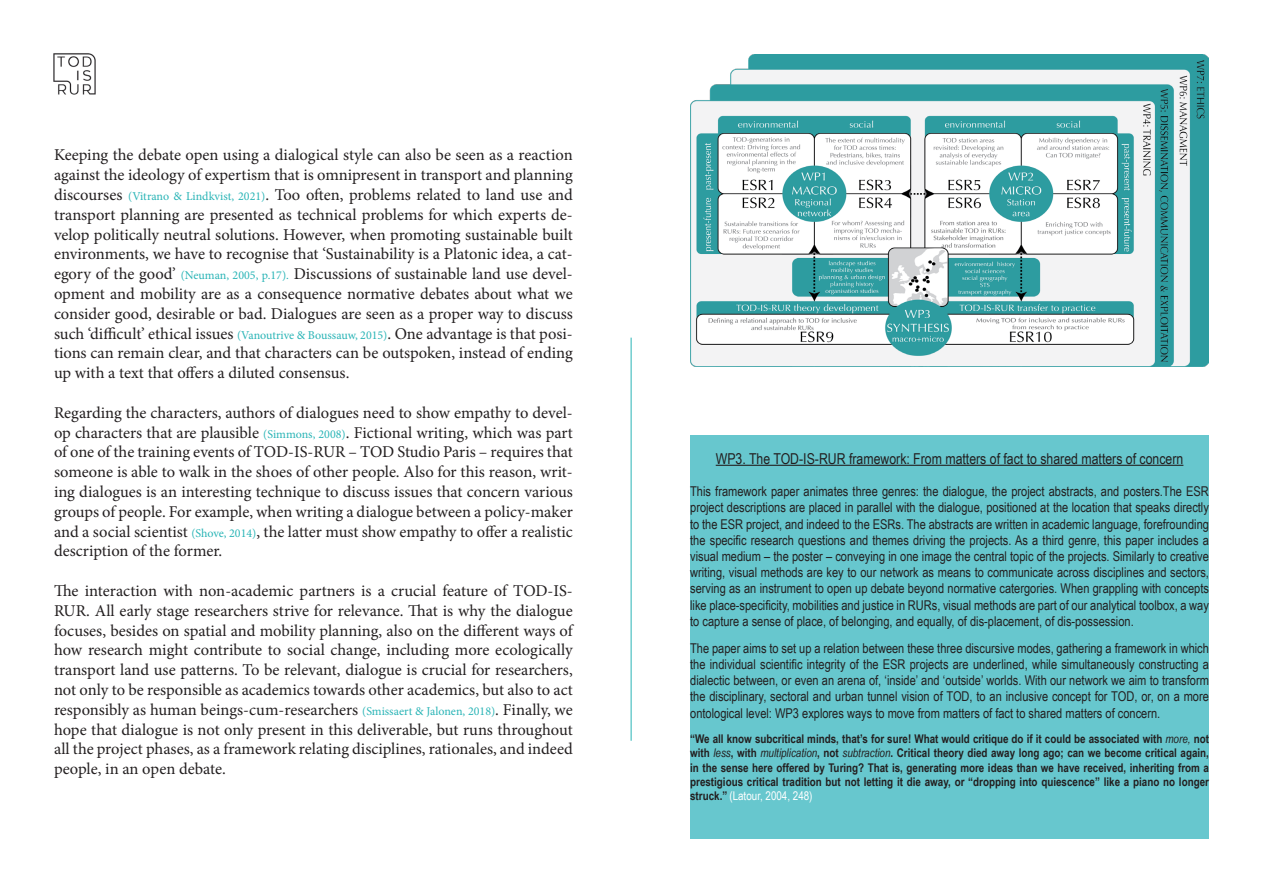
<style>
.page{position:relative;width:1263px;height:893px;background:#fff}
.page>*{position:absolute;margin:0;border:0;box-sizing:border-box;transform-origin:0 0}
.t1{font:16.5px/19.8px "Minion Pro";color:#231f20;text-align:justify}
.t2{font:15px "Arial Narrow";color:#231f20}
.t3{font:13.5px/16.2px "Arial Narrow";color:#231f20;text-align:justify}
.t4{font:700 12px/14.4px "Arial Narrow";color:#231f20;text-align:justify}
.s1{font-size:12px;color:#29b4b6}
.s2{font-weight:400;font-style:italic}
.s3{font-weight:400;color:#fff}
</style>
<div class="page">
<hr style="left:631px;top:338px;width:1px;height:403px;background:#29b4b6">
<img style="left:53px;top:53px;width:43px;height:42px">
<div style="left:690px;top:436px;width:519px;height:403px;background:#67c7ce"></div>
<hr style="left:716px;top:465px;width:467px;height:1px;background:#231f20">
<img style="left:690px;top:54px;width:519px;height:312px">
<p class="t1" style="left:54px;top:145px;width:520px">Keeping the debate open using a dialogical style can also be seen as a reaction against the ideology of expertism that is omnipresent in transport and planning discourses <span class="s1">(Vitrano &amp; Lindkvist, 2021)</span>. Too often, problems related to land use and transport planning are presented as technical problems for which experts de&shy;velop politically neutral solutions. However, when promoting sustainable built environments, we have to recognise that ‘Sustainability is a Platonic idea, a cat&shy;egory of the good’ <span class="s1">(Neuman, 2005, p.17).</span> Discussions of sustainable land use devel&shy;opment and mobility are as a consequence normative debates about what we consider good, desirable or bad. Dialogues are seen as a proper way to discuss such ‘difficult’ ethical issues <span class="s1">(Vanoutrive &amp; Boussauw, 2015)</span>. One advantage is that posi&shy;tions can remain clear, and that characters can be outspoken, instead of ending up with a text that offers a diluted consensus.</p>
<p class="t1" style="left:54px;top:403px;width:520px">Regarding the characters, authors of dialogues need to show empathy to devel&shy;op characters that are plausible <span class="s1">(Simmons, 2008)</span>. Fictional writing, which was part of one of the training events of TOD-IS-RUR – TOD Studio Paris – requires that someone is able to walk in the shoes of other people. Also for this reason, writ&shy;ing dialogues is an interesting technique to discuss issues that concern various groups of people. For example, when writing a dialogue between a policy-maker and a social scientist <span class="s1">(Shove, 2014)</span>, the latter must show empathy to offer a realistic description of the former.</p>
<p class="t1" style="left:54px;top:581px;width:520px">The interaction with non-academic partners is a crucial feature of TOD-IS-RUR. All early stage researchers strive for relevance. That is why the dialogue focuses, besides on spatial and mobility planning, also on the different ways of how research might contribute to social change, including more ecologically transport land use patterns. To be relevant, dialogue is crucial for researchers, not only to be responsible as academics towards other academics, but also to act responsibly as human beings-cum-researchers <span class="s1">(Smissaert &amp; Jalonen, 2018)</span>. Finally, we hope that dialogue is not only present in this deliverable, but runs throughout all the project phases, as a framework relating disciplines, rationales, and indeed people, in an open debate.</p>
<p class="t2" style="left:716px;top:447px;width:469px">WP3. The TOD-IS-RUR framework: From matters of fact to shared matters of concern</p>
<p class="t3" style="left:690px;top:483px;width:520px">This framework paper animates three genres: the dialogue, the project abstracts, and posters.The ESR project descriptions are placed in parallel with the dialogue, positioned at the location that speaks directly to the ESR project, and indeed to the ESRs. The abstracts are written in academic language, forefrounding the specific research questions and themes driving the projects. As a third genre, this paper includes a visual medium – the poster – conveying in one image the central topic of the projects. Similarly to creative writing, visual methods are key to our network as means to communicate across disciplines and sectors, serving as an instrument to open up debate beyond normative catergories. When grappling with concepts like place-specificity, mobilities and justice in RURs, visual methods are part of our analytical toolbox, a way to capture a sense of place, of belonging, and equally, of dis-placement, of dis-possession.</p>
<p class="t3" style="left:690px;top:639px;width:520px">The paper aims to set up a relation between these three discursive modes, gathering a framework in which the individual scientific integrity of the ESR projects are underlined, while simultaneously constructing a dialectic between, or even an arena of, ‘inside’ and ‘outside’ worlds. With our network we aim to transform the disciplinary, sectoral and urban tunnel vision of TOD, to an inclusive concept for TOD, or, on a more ontological level: WP3 explores ways to move from matters of fact to shared matters of concern.</p>
<p class="t4" style="left:690px;top:731px;width:520px">“We all know subcritical minds, that’s for sure! What would critique do if it could be associated with <span class="s2">more,</span> not with <span class="s2">less</span>, with <span class="s2">multiplication</span>, not <span class="s2">subtraction</span>. Critical theory died away long ago; can we become critical again, in the sense here offered by Turing? That is, generating more ideas than we have received, inheriting from a prestigious critical tradition but not letting it die away, or “dropping into quiescence” like a piano no longer struck.” <span class="s3">(Latour, 2004, 248)</span></p>
</div>
